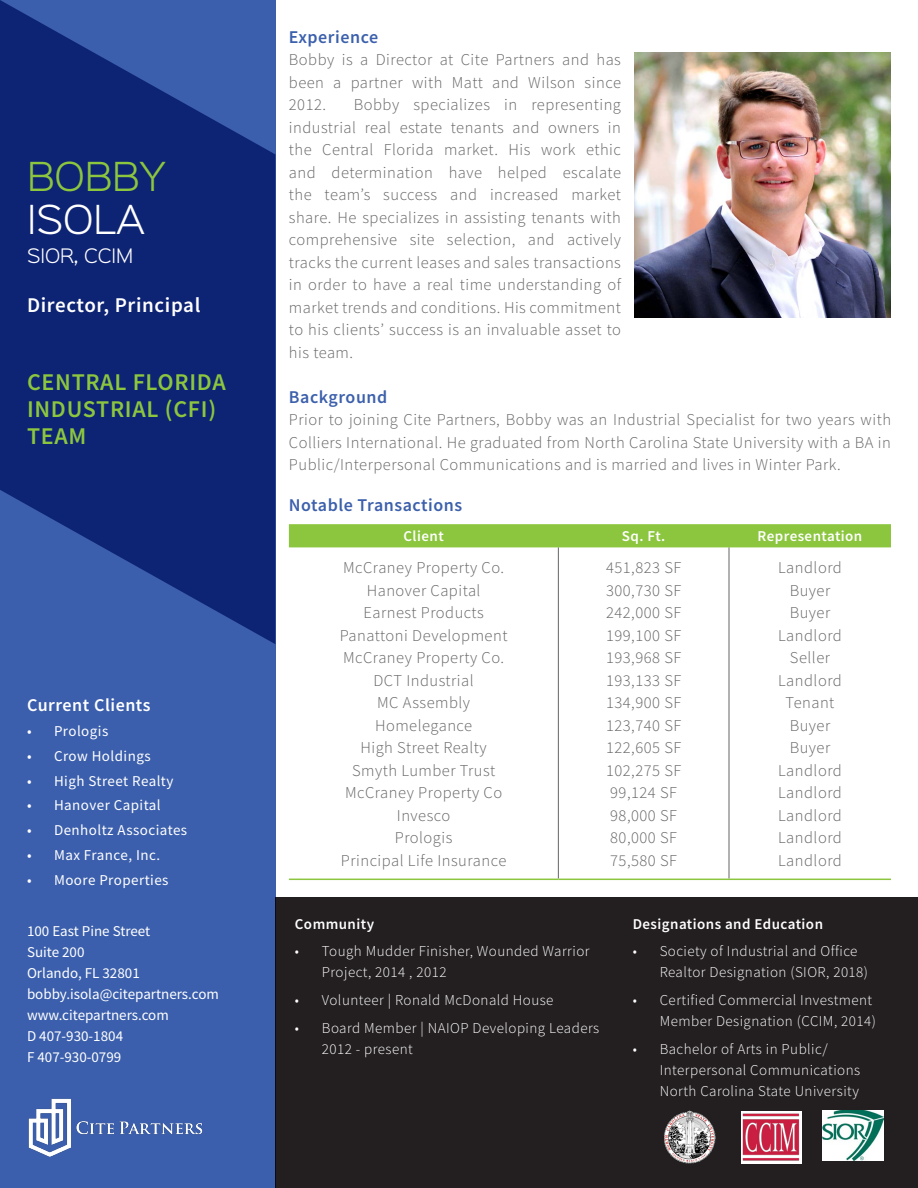
<style>
.page{position:relative;width:918px;height:1188px;background:#fff}
.page>*{position:absolute;margin:0;border:0;box-sizing:border-box;transform-origin:0 0}
.t1{font:300 36px "Sinkin Sans 300";color:#8bc63e}
.t2{font:300 36px "Sinkin Sans 300";color:#fff}
.t3{font:600 24px "Source Sans Pro";letter-spacing:.03em;color:#8bc63e}
.t4{font:600 21px "Source Sans Pro";letter-spacing:.03em;color:#fff}
.t5{font:600 18px "Source Sans Pro";letter-spacing:.03em;color:#3c60ac}
.t6{font:600 18px "Source Sans Pro";letter-spacing:.03em;color:#fff}
.t7{font:300 18px "Sinkin Sans 300";color:#fff}
.t8{font:300 16.5px/22.5px "Source Sans Pro";letter-spacing:.03em;color:#646464;text-align:justify}
.t9{font:300 15px/21px "Source Sans Pro";letter-spacing:.03em;color:#fff}
.t10{font:15px "Source Sans Pro";letter-spacing:.005em;color:#fff}
.t11{font:15px "Source Sans Pro";letter-spacing:.03em;color:#fff}
.t12{font:600 15px "Source Sans Pro";letter-spacing:.03em;color:#fff}
</style>
<div class="page">
<div style="left:275px;top:898px;width:643px;height:290px;background:#231f20"></div>
<div style="left:0;top:1px;width:275px;height:1187px;background:#3b5fac"></div>
<svg style="left:0;top:0;width:275px;height:644px;fill:#0d2374"></svg>
<img style="left:28px;top:1098px;width:175px;height:59px">
<img style="left:634px;top:53px;width:257px;height:265px">
<img style="left:664px;top:1111px;width:51px;height:52px">
<img style="left:741px;top:1111px;width:60px;height:52px">
<div style="left:289px;top:524px;width:602px;height:23px;background:#8bc63e"></div>
<hr style="left:558px;top:547px;width:1px;height:332px;background:#646464">
<hr style="left:729px;top:547px;width:1px;height:332px;background:#646464">
<hr style="left:289px;top:879px;width:269px;height:1px;background:#8bc63e">
<hr style="left:558px;top:879px;width:171px;height:1px;background:#8bc63e">
<hr style="left:729px;top:879px;width:162px;height:1px;background:#8bc63e">
<img style="left:823px;top:1111px;width:61px;height:49px">
<p class="t1" style="left:27px;top:147px;width:141px">BOBBY</p>
<p class="t2" style="left:27px;top:191px;width:119px">ISOLA</p>
<p class="t7" style="left:27px;top:241px;width:108px">SIOR, CCIM</p>
<p class="t4" style="left:27px;top:291px;width:175px">Director, Principal</p>
<p class="t3" style="left:27px;top:367px;width:200px">CENTRAL FLORIDA</p>
<p class="t3" style="left:27px;top:394px;width:191px">INDUSTRIAL (CFI)</p>
<p class="t3" style="left:27px;top:421px;width:61px">TEAM</p>
<p class="t6" style="left:27px;top:694px;width:125px">Current Clients</p>
<p class="t11" style="left:27px;top:722px;width:83px">• Prologis</p>
<p class="t11" style="left:27px;top:746px;width:125px">• Crow Holdings</p>
<p class="t11" style="left:27px;top:771px;width:148px">• High Street Realty</p>
<p class="t11" style="left:27px;top:796px;width:135px">• Hanover Capital</p>
<p class="t11" style="left:27px;top:821px;width:162px">• Denholtz Associates</p>
<p class="t11" style="left:27px;top:845px;width:135px">• Max France, Inc.</p>
<p class="t11" style="left:27px;top:870px;width:143px">• Moore Properties</p>
<p class="t10" style="left:27px;top:921px;width:125px">100 East Pine Street</p>
<p class="t10" style="left:27px;top:942px;width:59px">Suite 200</p>
<p class="t10" style="left:27px;top:963px;width:114px">Orlando, FL 32801</p>
<p class="t10" style="left:27px;top:984px;width:193px">bobby.isola@citepartners.com</p>
<p class="t10" style="left:27px;top:1005px;width:143px">www.citepartners.com</p>
<p class="t10" style="left:27px;top:1026px;width:98px">D 407-930-1804</p>
<p class="t10" style="left:27px;top:1047px;width:96px">F 407-930-0799</p>
<p class="t5" style="left:289px;top:25px;width:91px">Experience</p>
<p class="t8" style="left:289px;top:49px;width:334px">Bobby is a Director at Cite Partners and has been a partner with Matt and Wilson since 2012.</p>
<p class="t8" style="left:289px;top:94px;width:334px;text-indent:65px">Bobby specializes in representing industrial real estate tenants and owners in the Central Florida market. His work ethic and determination have helped escalate the team’s success and increased market share. He specializes in assisting tenants with comprehensive site selection, and actively tracks the current leases and sales transactions in order to have a real time understanding of market trends and conditions. His commitment to his clients’ success is an invaluable asset to his team.</p>
<p class="t5" style="left:289px;top:385px;width:100px">Background</p>
<p class="t8" style="left:289px;top:409px;width:604px">Prior to joining Cite Partners, Bobby was an Industrial Specialist for two years with Colliers International. He graduated from North Carolina State University with a BA in Public/Interpersonal Communications and is married and lives in Winter Park.</p>
<p class="t5" style="left:289px;top:494px;width:175px">Notable Transactions</p>
<p class="t12" style="left:403px;top:527px;width:42px">Client</p>
<p class="t12" style="left:622px;top:527px;width:45px">Sq. Ft.</p>
<p class="t12" style="left:758px;top:527px;width:106px">Representation</p>
<p class="t8" style="left:343px;top:557px;width:163px">McCraney Property Co.</p>
<p class="t8" style="left:367px;top:579px;width:115px">Hanover Capital</p>
<p class="t8" style="left:363px;top:602px;width:122px">Earnest Products</p>
<p class="t8" style="left:340px;top:624px;width:169px">Panattoni Development</p>
<p class="t8" style="left:343px;top:647px;width:163px">McCraney Property Co.</p>
<p class="t8" style="left:373px;top:669px;width:102px">DCT Industrial</p>
<p class="t8" style="left:377px;top:692px;width:95px">MC Assembly</p>
<p class="t8" style="left:375px;top:714px;width:99px">Homelegance</p>
<p class="t8" style="left:360px;top:737px;width:128px">High Street Realty</p>
<p class="t8" style="left:352px;top:759px;width:145px">Smyth Lumber Trust</p>
<p class="t8" style="left:345px;top:782px;width:159px">McCraney Property Co</p>
<p class="t8" style="left:397px;top:804px;width:55px">Invesco</p>
<p class="t8" style="left:395px;top:827px;width:59px">Prologis</p>
<p class="t8" style="left:341px;top:849px;width:167px">Principal Life Insurance</p>
<p class="t8" style="left:778px;top:557px;width:65px">Landlord</p>
<p class="t8" style="left:790px;top:579px;width:42px">Buyer</p>
<p class="t8" style="left:790px;top:602px;width:42px">Buyer</p>
<p class="t8" style="left:778px;top:624px;width:65px">Landlord</p>
<p class="t8" style="left:790px;top:647px;width:42px">Seller</p>
<p class="t8" style="left:778px;top:669px;width:65px">Landlord</p>
<p class="t8" style="left:786px;top:692px;width:50px">Tenant</p>
<p class="t8" style="left:790px;top:714px;width:42px">Buyer</p>
<p class="t8" style="left:790px;top:737px;width:42px">Buyer</p>
<p class="t8" style="left:778px;top:759px;width:65px">Landlord</p>
<p class="t8" style="left:778px;top:782px;width:65px">Landlord</p>
<p class="t8" style="left:778px;top:804px;width:65px">Landlord</p>
<p class="t8" style="left:778px;top:827px;width:65px">Landlord</p>
<p class="t8" style="left:778px;top:849px;width:65px">Landlord</p>
<p class="t8" style="left:606px;top:557px;width:77px">451,823 SF</p>
<p class="t8" style="left:606px;top:579px;width:77px">300,730 SF</p>
<p class="t8" style="left:606px;top:602px;width:77px">242,000 SF</p>
<p class="t8" style="left:606px;top:624px;width:77px">199,100 SF</p>
<p class="t8" style="left:606px;top:647px;width:77px">193,968 SF</p>
<p class="t8" style="left:606px;top:669px;width:77px">193,133 SF</p>
<p class="t8" style="left:606px;top:692px;width:77px">134,900 SF</p>
<p class="t8" style="left:606px;top:714px;width:77px">123,740 SF</p>
<p class="t8" style="left:606px;top:737px;width:77px">122,605 SF</p>
<p class="t8" style="left:606px;top:759px;width:77px">102,275 SF</p>
<p class="t8" style="left:610px;top:782px;width:68px">99,124 SF</p>
<p class="t8" style="left:610px;top:804px;width:68px">98,000 SF</p>
<p class="t8" style="left:610px;top:827px;width:68px">80,000 SF</p>
<p class="t8" style="left:610px;top:849px;width:68px">75,580 SF</p>
<p class="t12" style="left:295px;top:914px;width:81px">Community</p>
<p class="t9" style="left:322px;top:941px;width:269px;text-indent:-27px">• Tough Mudder Finisher, Wounded Warrior<br>Project, 2014 , 2012</p>
<p class="t9" style="left:295px;top:990px;width:260px">• Volunteer | Ronald McDonald House</p>
<p class="t9" style="left:322px;top:1017px;width:279px;text-indent:-27px">• Board Member | NAIOP Developing Leaders<br>2012 - present</p>
<p class="t12" style="left:633px;top:914px;width:192px">Designations and Education</p>
<p class="t9" style="left:660px;top:941px;width:210px;text-indent:-27px">• Society of Industrial and Office<br>Realtor Designation (SIOR, 2018)</p>
<p class="t9" style="left:633px;top:990px;width:245px;text-align:right">• Certified Commercial Investment<br>Member Designation (CCIM, 2014)</p>
<p class="t9" style="left:660px;top:1038px;width:202px;text-indent:-27px">• Bachelor of Arts in Public/<br>Interpersonal Communications<br>North Carolina State University</p>
</div>
